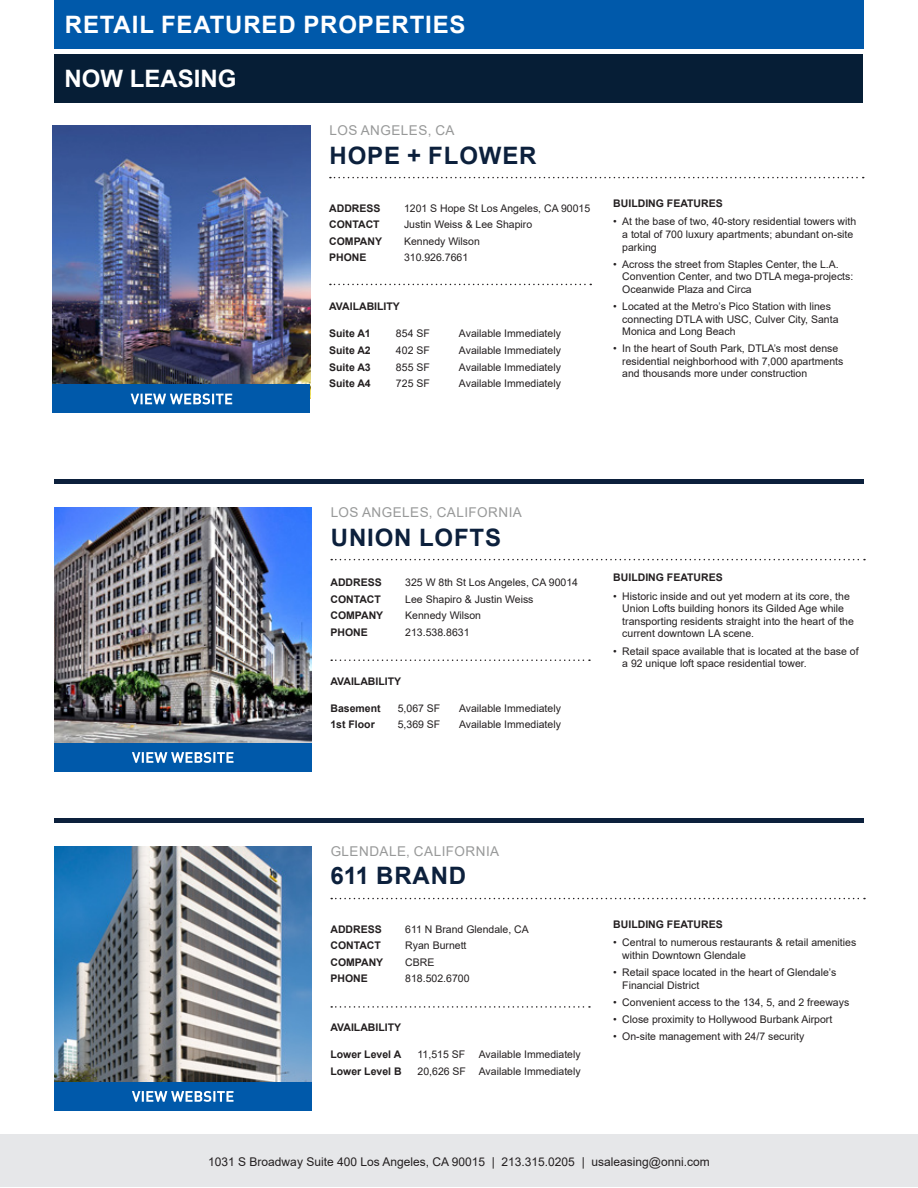
<style>
.page{position:relative;width:918px;height:1188px;background:#fff}
.page>*{position:absolute;margin:0;border:0;box-sizing:border-box;transform-origin:0 0}
.t1{font:700 24px "Arial";letter-spacing:.035em;color:#0c203c}
.t2{font:700 24px "Arial";letter-spacing:.035em;color:#fff}
.t3{font:700 24px "Arial";color:#fff}
.t4{font:13.5px "Arial";letter-spacing:.035em;color:#989999}
.t5{font:12px "Arial";color:#231f20}
.t6{font:10.5px/12.6px "Arial";color:#231f20}
.t7{font:700 10.5px "Arial";color:#231f20}
</style>
<div class="page">
<div style="left:0;top:1134px;width:918px;height:53px;background:#e6e7e9"></div>
<div style="left:54px;top:0;width:810px;height:49px;background:#0059aa"></div>
<svg style="left:331px;top:659px;width:259px;height:2px"></svg>
<div style="left:54px;top:54px;width:808px;height:49px;background:#061e36"></div>
<svg style="left:331px;top:559px;width:534px;height:1px"></svg>
<hr style="left:54px;top:480px;width:810px;height:4px;background:#0c203c">
<div style="left:54px;top:818px;width:810px;height:5px;background:#0c203c"></div>
<img style="left:54px;top:507px;width:257px;height:236px">
<div style="left:54px;top:743px;width:257px;height:29px;background:#0059aa"></div>
<svg style="left:132px;top:752px;width:102px;height:11px"></svg>
<svg style="left:330px;top:284px;width:261px;height:1px"></svg>
<svg style="left:330px;top:177px;width:534px;height:1px"></svg>
<img style="left:53px;top:125px;width:257px;height:260px">
<div style="left:53px;top:385px;width:257px;height:28px;background:#0059aa"></div>
<svg style="left:131px;top:394px;width:101px;height:10px"></svg>
<svg style="left:331px;top:1006px;width:259px;height:2px"></svg>
<svg style="left:331px;top:898px;width:534px;height:1px"></svg>
<img style="left:54px;top:846px;width:257px;height:236px">
<div style="left:54px;top:1082px;width:257px;height:28px;background:#0059aa"></div>
<svg style="left:132px;top:1091px;width:102px;height:11px"></svg>
<h1 class="t2" style="left:65px;top:8px;width:402px">RETAIL FEATURED PROPERTIES</h1>
<h1 class="t3" style="left:64px;top:62px;width:174px">NOW LEASING</h1>
<p class="t4" style="left:329px;top:121px;width:127px">LOS ANGELES, CA</p>
<h1 class="t1" style="left:330px;top:138px;width:208px">HOPE + FLOWER</h1>
<p class="t7" style="left:329px;top:200px;width:53px">ADDRESS</p>
<p class="t6" style="left:404px;top:202px;width:188px">1201 S Hope St Los Angeles, CA 90015</p>
<p class="t7" style="left:329px;top:217px;width:52px">CONTACT</p>
<p class="t6" style="left:404px;top:218px;width:130px">Justin Weiss &amp; Lee Shapiro</p>
<p class="t7" style="left:329px;top:234px;width:54px">COMPANY</p>
<p class="t6" style="left:404px;top:235px;width:77px">Kennedy Wilson</p>
<p class="t7" style="left:329px;top:250px;width:39px">PHONE</p>
<p class="t6" style="left:404px;top:251px;width:66px">310.926.7661</p>
<p class="t7" style="left:329px;top:299px;width:72px">AVAILABILITY</p>
<p class="t7" style="left:329px;top:326px;width:43px">Suite A1</p>
<p class="t6" style="left:396px;top:327px;width:35px">854 SF</p>
<p class="t6" style="left:459px;top:327px;width:103px">Available Immediately</p>
<p class="t7" style="left:329px;top:343px;width:43px">Suite A2</p>
<p class="t6" style="left:396px;top:344px;width:35px">402 SF</p>
<p class="t6" style="left:459px;top:344px;width:103px">Available Immediately</p>
<p class="t7" style="left:329px;top:359px;width:43px">Suite A3</p>
<p class="t6" style="left:396px;top:360px;width:35px">855 SF</p>
<p class="t6" style="left:459px;top:360px;width:103px">Available Immediately</p>
<p class="t7" style="left:329px;top:376px;width:43px">Suite A4</p>
<p class="t6" style="left:396px;top:377px;width:35px">725 SF</p>
<p class="t6" style="left:459px;top:377px;width:103px">Available Immediately</p>
<p class="t7" style="left:613px;top:196px;width:111px">BUILDING FEATURES</p>
<p class="t6" style="left:622px;top:215px;width:236px;text-indent:-9px">• At the base of two, 40-story residential towers with a total of 700 luxury apartments; abundant on-site parking</p>
<p class="t6" style="left:622px;top:258px;width:233px;text-indent:-9px">• Across the street from Staples Center, the L.A.<br>Convention Center, and two DTLA mega-projects:<br>Oceanwide Plaza and Circa</p>
<p class="t6" style="left:622px;top:300px;width:218px;text-indent:-9px">• Located at the Metro’s Pico Station with lines connecting DTLA with USC, Culver City, Santa<br>Monica and Long Beach</p>
<p class="t6" style="left:622px;top:342px;width:223px;text-indent:-9px">• In the heart of South Park, DTLA’s most dense residential neighborhood with 7,000 apartments and thousands more under construction</p>
<p class="t4" style="left:331px;top:503px;width:193px">LOS ANGELES, CALIFORNIA</p>
<h1 class="t1" style="left:331px;top:520px;width:172px">UNION LOFTS</h1>
<p class="t7" style="left:330px;top:575px;width:53px">ADDRESS</p>
<p class="t6" style="left:405px;top:576px;width:174px">325 W 8th St Los Angeles, CA 90014</p>
<p class="t7" style="left:330px;top:591px;width:52px">CONTACT</p>
<p class="t6" style="left:405px;top:592px;width:130px">Lee Shapiro &amp; Justin Weiss</p>
<p class="t7" style="left:330px;top:608px;width:54px">COMPANY</p>
<p class="t6" style="left:405px;top:609px;width:77px">Kennedy Wilson</p>
<p class="t7" style="left:330px;top:625px;width:39px">PHONE</p>
<p class="t6" style="left:405px;top:626px;width:66px">213.538.8631</p>
<p class="t7" style="left:330px;top:674px;width:72px">AVAILABILITY</p>
<p class="t7" style="left:330px;top:700px;width:52px">Basement</p>
<p class="t6" style="left:398px;top:701px;width:44px">5,067 SF</p>
<p class="t6" style="left:459px;top:701px;width:103px">Available Immediately</p>
<p class="t7" style="left:330px;top:717px;width:46px">1st Floor</p>
<p class="t6" style="left:398px;top:718px;width:44px">5,369 SF</p>
<p class="t6" style="left:459px;top:718px;width:103px">Available Immediately</p>
<p class="t7" style="left:613px;top:570px;width:111px">BUILDING FEATURES</p>
<p class="t6" style="left:622px;top:590px;width:233px;text-indent:-9px">• Historic inside and out yet modern at its core, the Union Lofts building honors its Gilded Age while transporting residents straight into the heart of the current downtown LA scene.</p>
<p class="t6" style="left:622px;top:645px;width:238px;text-indent:-9px">• Retail space available that is located at the base of a 92 unique loft space residential tower.</p>
<p class="t4" style="left:331px;top:842px;width:170px">GLENDALE, CALIFORNIA</p>
<h1 class="t1" style="left:330px;top:859px;width:137px">611 BRAND</h1>
<p class="t7" style="left:330px;top:921px;width:53px">ADDRESS</p>
<p class="t6" style="left:405px;top:922px;width:125px">611 N Brand Glendale, CA</p>
<p class="t7" style="left:330px;top:938px;width:52px">CONTACT</p>
<p class="t6" style="left:405px;top:939px;width:63px">Ryan Burnett</p>
<p class="t7" style="left:330px;top:955px;width:54px">COMPANY</p>
<p class="t6" style="left:405px;top:956px;width:31px">CBRE</p>
<p class="t7" style="left:330px;top:971px;width:39px">PHONE</p>
<p class="t6" style="left:405px;top:972px;width:66px">818.502.6700</p>
<p class="t7" style="left:330px;top:1020px;width:72px">AVAILABILITY</p>
<p class="t7" style="left:330px;top:1047px;width:72px">Lower Level A</p>
<p class="t6" style="left:418px;top:1048px;width:49px">11,515 SF</p>
<p class="t6" style="left:479px;top:1048px;width:103px">Available Immediately</p>
<p class="t7" style="left:330px;top:1064px;width:73px">Lower Level B</p>
<p class="t6" style="left:418px;top:1065px;width:165px">20,626 SF Available Immediately</p>
<p class="t7" style="left:613px;top:917px;width:111px">BUILDING FEATURES</p>
<p class="t6" style="left:622px;top:936px;width:236px;text-indent:-9px">• Central to numerous restaurants &amp; retail amenities within Downtown Glendale</p>
<p class="t6" style="left:622px;top:966px;width:216px;text-indent:-9px">• Retail space located in the heart of Glendale’s<br>Financial District</p>
<p class="t6" style="left:613px;top:996px;width:238px">• Convenient access to the 134, 5, and 2 freeways</p>
<p class="t6" style="left:613px;top:1013px;width:221px">• Close proximity to Hollywood Burbank Airport</p>
<p class="t6" style="left:613px;top:1030px;width:193px">• On-site management with 24/7 security</p>
<p class="t5" style="left:208px;top:1154px;width:503px">1031 S Broadway Suite 400 Los Angeles, CA 90015 | 213.315.0205 | usaleasing@onni.com</p>
</div>
